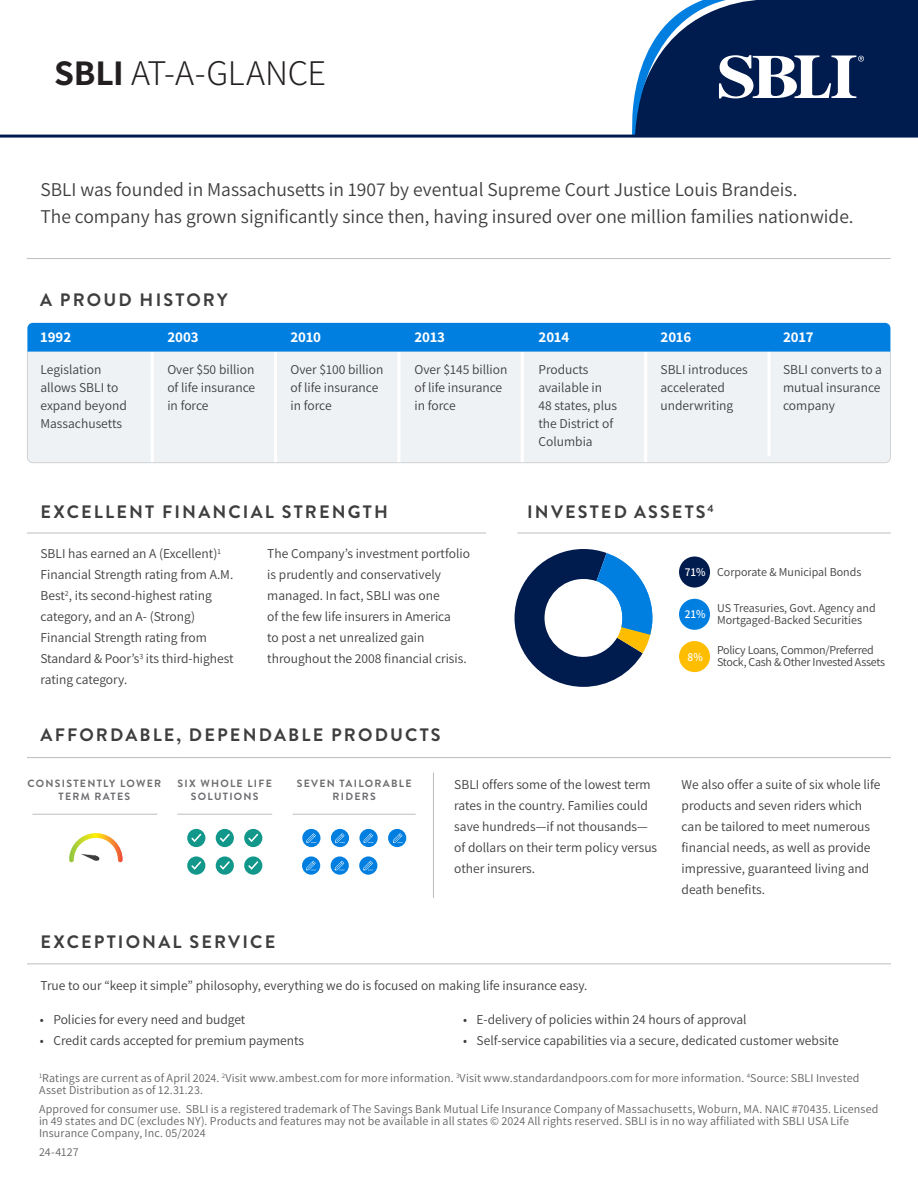
<style>
.page{position:relative;width:918px;height:1188px;background:#fff}
.page>*{position:absolute;margin:0;border:0;box-sizing:border-box;transform-origin:0 0}
.sub_header{font:300 36px "Assistant";letter-spacing:-.01em;color:#231f20}
.t1{font:19.5px/27px "Assistant";color:#3e3e3f}
.t2{font:700 18px "Brandon Grotesque";letter-spacing:.12em;color:#3e3e3f}
.t3{font:700 15px "Assistant";color:#fff}
.t4{font:13.5px/21px "Assistant";color:#3e3e3f}
.t5{font:12px/12px "Assistant";letter-spacing:.01em;color:#636366}
.t6{font:12px/12px "Assistant";letter-spacing:-.015em;color:#3e3e3f}
.t7{font:600 12px "Assistant";color:#fff;scale:.95 1}
.t8{font:700 10.5px/12.6px "Brandon Grotesque";letter-spacing:.12em;color:#6c6d70;text-align:center}
.s1{font-weight:700}
</style>
<div class="page">
<hr style="left:27px;top:757px;width:864px;height:1px;background:#bcbdc0">
<hr style="left:27px;top:258px;width:864px;height:1px;background:#bcbdc0">
<hr style="left:27px;top:963px;width:864px;height:1px;background:#bcbdc0">
<hr style="left:27px;top:533px;width:459px;height:1px;background:#bcbdc0">
<hr style="left:177px;top:814px;width:95px;height:1px;background:#bcbdc0">
<div style="left:187px;top:829px;width:18px;height:18px;background:#12978b;border-radius:50%"></div>
<svg style="left:191px;top:834px;width:10px;height:8px"></svg>
<div style="left:216px;top:829px;width:18px;height:18px;background:#12978b;border-radius:50%"></div>
<svg style="left:220px;top:834px;width:10px;height:8px"></svg>
<div style="left:244px;top:829px;width:18px;height:18px;background:#12978b;border-radius:50%"></div>
<svg style="left:248px;top:834px;width:10px;height:8px"></svg>
<div style="left:187px;top:856px;width:18px;height:19px;background:#12978b;border-radius:50%"></div>
<svg style="left:191px;top:861px;width:10px;height:9px"></svg>
<div style="left:216px;top:856px;width:18px;height:19px;background:#12978b;border-radius:50%"></div>
<svg style="left:220px;top:861px;width:10px;height:9px"></svg>
<div style="left:244px;top:856px;width:18px;height:19px;background:#12978b;border-radius:50%"></div>
<svg style="left:248px;top:861px;width:10px;height:9px"></svg>
<hr style="left:293px;top:814px;width:123px;height:1px;background:#bcbdc0">
<div style="left:302px;top:829px;width:18px;height:18px;background:#007fe1;border-radius:50%"></div>
<svg style="left:306px;top:833px;width:10px;height:10px"></svg>
<div style="left:331px;top:829px;width:18px;height:18px;background:#007fe1;border-radius:50%"></div>
<svg style="left:335px;top:833px;width:10px;height:10px"></svg>
<svg style="left:359px;top:829px;width:19px;height:18px"></svg>
<svg style="left:364px;top:833px;width:10px;height:10px"></svg>
<div style="left:388px;top:829px;width:18px;height:18px;background:#007fe1;border-radius:50%"></div>
<svg style="left:393px;top:833px;width:10px;height:10px"></svg>
<svg style="left:302px;top:856px;width:18px;height:19px"></svg>
<svg style="left:306px;top:861px;width:10px;height:10px"></svg>
<svg style="left:331px;top:856px;width:18px;height:19px"></svg>
<svg style="left:335px;top:861px;width:10px;height:10px"></svg>
<svg style="left:359px;top:856px;width:18px;height:19px"></svg>
<svg style="left:363px;top:861px;width:10px;height:10px"></svg>
<hr style="left:32px;top:814px;width:125px;height:1px;background:#bcbdc0">
<svg style="left:69px;top:833px;width:54px;height:29px"></svg>
<hr style="left:433px;top:773px;width:1px;height:125px;background:#bcbdc0">
<div style="left:27px;top:349px;width:863px;height:114px;background:#eff2f5;border-radius:5px"></div>
<div style="left:27px;top:348px;width:864px;height:115px;border:1px solid #d1d2d4;border-radius:5px"></div>
<hr style="left:151px;top:352px;width:3px;height:110px;background:#fff">
<hr style="left:274px;top:352px;width:3px;height:110px;background:#fff">
<hr style="left:397px;top:352px;width:3px;height:110px;background:#fff">
<hr style="left:521px;top:352px;width:3px;height:110px;background:#fff">
<hr style="left:644px;top:352px;width:3px;height:110px;background:#fff">
<hr style="left:767px;top:346px;width:3px;height:110px;background:#fff">
<div style="left:27px;top:323px;width:863px;height:29px;background:#007fe1"></div>
<hr style="left:517px;top:533px;width:374px;height:1px;background:#bcbdc0">
<div style="left:679px;top:557px;width:31px;height:31px;background:#001c4e;border-radius:50%"></div>
<div style="left:679px;top:599px;width:31px;height:31px;background:#007fe1;border-radius:50%"></div>
<div style="left:679px;top:641px;width:31px;height:31px;background:#ffbd00;border-radius:50%"></div>
<svg style="left:515px;top:549px;width:138px;height:138px"></svg>
<hr style="left:0;top:135px;width:918px;height:3px;background:#001c4e">
<svg style="left:624px;top:0;width:294px;height:135px"></svg>
<p class="sub_header" style="left:54px;top:48px;width:274px"><span class="s1">SBLI</span> AT-A-GLANCE</p>
<p class="t1" style="left:40px;top:175px;width:815px">SBLI was founded in Massachusetts in 1907 by eventual Supreme Court Justice Louis Brandeis.<br>The company has grown significantly since then, having insured over one million families nationwide.</p>
<p class="t2" style="left:40px;top:287px;width:189px">A PROUD HISTORY</p>
<p class="t3" style="left:40px;top:327px;width:32px">1992</p>
<p class="t4" style="left:40px;top:360px;width:88px;line-height:18px">Legislation allows SBLI to expand beyond<br>Massachusetts</p>
<p class="t3" style="left:167px;top:327px;width:33px">2003</p>
<p class="t4" style="left:167px;top:360px;width:89px;line-height:18px;text-align:justify">Over $50 billion of life insurance in force</p>
<p class="t3" style="left:290px;top:327px;width:32px">2010</p>
<p class="t4" style="left:290px;top:360px;width:95px;line-height:18px">Over $100 billion of life insurance</p>
<p class="t4" style="left:290px;top:394px;width:43px">in force</p>
<p class="t3" style="left:414px;top:327px;width:32px">2013</p>
<p class="t4" style="left:414px;top:360px;width:95px;line-height:18px">Over $145 billion of life insurance in force</p>
<p class="t3" style="left:538px;top:327px;width:32px">2014</p>
<p class="t4" style="left:538px;top:360px;width:80px;line-height:18px">Products available in<br>48 states, plus the District of<br>Columbia</p>
<p class="t3" style="left:661px;top:327px;width:32px">2016</p>
<p class="t4" style="left:661px;top:360px;width:89px;line-height:18px">SBLI introduces accelerated underwriting</p>
<p class="t3" style="left:783px;top:327px;width:32px">2017</p>
<p class="t4" style="left:783px;top:360px;width:100px;line-height:18px;text-align:justify">SBLI converts to a mutual insurance company</p>
<p class="t2" style="left:41px;top:499px;width:349px">EXCELLENT FINANCIAL STRENGTH</p>
<p class="t4" style="left:40px;top:543px;width:195px">SBLI has earned an A (Excellent)<sup>1<br></sup>Financial Strength rating from A.M.<br>Best<sup>2</sup>, its second-highest rating category, and an A- (Strong)<br>Financial Strength rating from<br>Standard &amp; Poor’s<sup>3</sup> its third-highest rating category.</p>
<p class="t4" style="left:267px;top:543px;width:204px">The Company’s investment portfolio is prudently and conservatively managed. In fact, SBLI was one<br>of the few life insurers in America<br>to post a net unrealized gain throughout the 2008 financial crisis.</p>
<p class="t2" style="left:527px;top:499px;width:188px">INVESTED ASSETS<sup>4</sup></p>
<p class="t7" style="left:685px;top:564px;width:23px">71%</p>
<p class="t7" style="left:685px;top:606px;width:23px">21%</p>
<p class="t7" style="left:688px;top:648px;width:18px">8%</p>
<p class="t6" style="left:717px;top:565px;width:146px">Corporate &amp; Municipal Bonds</p>
<p class="t6" style="left:717px;top:601px;width:160px">US Treasuries, Govt. Agency and<br>Mortgaged-Backed Securities</p>
<p class="t6" style="left:717px;top:643px;width:170px">Policy Loans, Common/Preferred<br>Stock, Cash &amp; Other Invested Assets</p>
<p class="t2" style="left:41px;top:722px;width:402px">AFFORDABLE, DEPENDABLE PRODUCTS</p>
<p class="t8" style="left:178px;top:777px;width:96px">SIX WHOLE LIFE<br>SOLUTIONS</p>
<p class="t8" style="left:297px;top:777px;width:116px">SEVEN TAILORABLE<br>RIDERS</p>
<p class="t8" style="left:28px;top:777px;width:135px">CONSISTENTLY LOWER<br>TERM RATES</p>
<p class="t4" style="left:454px;top:773px;width:204px">SBLI offers some of the lowest term rates in the country. Families could save hundreds—if not thousands— of dollars on their term policy versus other insurers.</p>
<p class="t4" style="left:682px;top:773px;width:200px">We also offer a suite of six whole life products and seven riders which can be tailored to meet numerous financial needs, as well as provide impressive, guaranteed living and death benefits.</p>
<p class="t2" style="left:41px;top:929px;width:236px">EXCEPTIONAL SERVICE</p>
<p class="t4" style="left:40px;top:974px;width:549px">True to our “keep it simple” philosophy, everything we do is focused on making life insurance easy.</p>
<p class="t4" style="left:40px;top:1009px;width:207px">• Policies for every need and budget</p>
<p class="t4" style="left:40px;top:1030px;width:266px">• Credit cards accepted for premium payments</p>
<p class="t4" style="left:463px;top:1009px;width:285px">• E-delivery of policies within 24 hours of approval</p>
<p class="t4" style="left:463px;top:1030px;width:377px">• Self-service capabilities via a secure, dedicated customer website</p>
<p class="t5" style="left:39px;top:1072px;width:822px"><sup>1</sup>Ratings are current as of April 2024. <sup>2</sup>Visit www.ambest.com for more information. <sup>3</sup>Visit www.standardandpoors.com for more information. <sup>4</sup>Source: SBLI Invested<br>Asset Distribution as of 12.31.23.</p>
<p class="t5" style="left:39px;top:1102px;width:841px">Approved for consumer use. SBLI is a registered trademark of The Savings Bank Mutual Life Insurance Company of Massachusetts, Woburn, MA. NAIC #70435. Licensed in 49 states and DC (excludes NY). Products and features may not be available in all states © 2024 All rights reserved. SBLI is in no way affiliated with SBLI USA Life<br>Insurance Company, Inc. 05/2024</p>
<p class="t5" style="left:39px;top:1145px;width:41px">24-4127</p>
</div>
